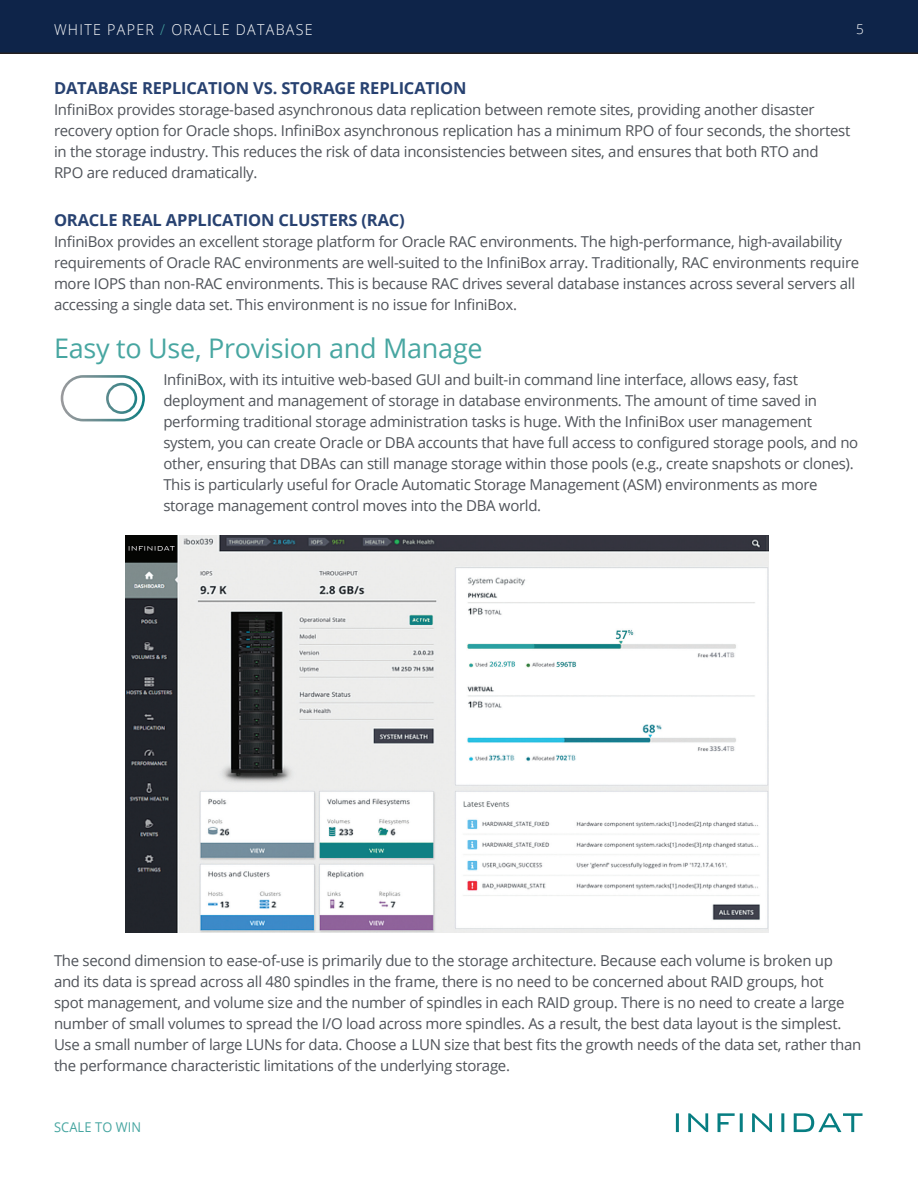
<style>
.page{position:relative;width:918px;height:1188px;background:#fff}
.page>*{position:absolute;margin:0;border:0;box-sizing:border-box;transform-origin:0 0}
.Subhead_klarge_green{font:27px "Open Sans";letter-spacing:-.01em;color:#47a6a1}
.Subhead_Blue{font:700 16.5px "Open Sans";letter-spacing:-.01em;color:#284271}
.Body_10pt_14pt_lead{font:15px/21px "Open Sans";letter-spacing:-.02em;color:#4f5359}
.t1{font:300 15px "Open Sans";letter-spacing:.09em;color:#fff;scale:.95 1}
.t2{font:13.5px "Open Sans";letter-spacing:.01em;color:#47a6a1;scale:.95 1}
.t3{font:300 13.5px "Open Sans";color:#fff}
.t4{font:8.7px "Myriad Pro";color:#231f20}
.s1{color:#47a6a1}
</style>
<div class="page">
<svg style="left:676px;top:1113px;width:187px;height:19px"></svg>
<div style="left:0;top:0;width:918px;height:54px;background:#0e2449"></div>
<img style="left:125px;top:535px;width:644px;height:397px">
<svg style="left:60px;top:376px;width:85px;height:46px"></svg>
<p class="t1" style="left:54px;top:20px;width:274px">WHITE PAPER <span class="s1">/</span> ORACLE DATABASE</p>
<p class="t3" style="left:856px;top:20px;width:9px">5</p>
<p class="Subhead_Blue" style="left:54px;top:76px;width:414px">DATABASE REPLICATION VS. STORAGE REPLICATION</p>
<p class="Body_10pt_14pt_lead" style="left:54px;top:98px;width:798px">InfiniBox provides storage-based asynchronous data replication between remote sites, providing another disaster recovery option for Oracle shops. InfiniBox asynchronous replication has a minimum RPO of four seconds, the shortest in the storage industry. This reduces the risk of data inconsistencies between sites, and ensures that both RTO and RPO are reduced dramatically.</p>
<p class="Subhead_Blue" style="left:54px;top:208px;width:352px">ORACLE REAL APPLICATION CLUSTERS (RAC)</p>
<p class="Body_10pt_14pt_lead" style="left:54px;top:230px;width:807px">InfiniBox provides an excellent storage platform for Oracle RAC environments. The high-performance, high-availability requirements of Oracle RAC environments are well-suited to the InfiniBox array. Traditionally, RAC environments require more IOPS than non-RAC environments. This is because RAC drives several database instances across several servers all accessing a single data set. This environment is no issue for InfiniBox.</p>
<p class="Subhead_klarge_green" style="left:54px;top:329px;width:430px">Easy to Use, Provision and Manage</p>
<p class="Body_10pt_14pt_lead" style="left:163px;top:369px;width:697px">InfiniBox, with its intuitive web-based GUI and built-in command line interface, allows easy, fast deployment and management of storage in database environments. The amount of time saved in performing traditional storage administration tasks is huge. With the InfiniBox user management system, you can create Oracle or DBA accounts that have full access to configured storage pools, and no other, ensuring that DBAs can still manage storage within those pools (e.g., create snapshots or clones).<br>This is particularly useful for Oracle Automatic Storage Management (ASM) environments as more storage management control moves into the DBA world.</p>
<p class="t4" style="left:188px;top:281px;width:35px">reliability</p>
<p class="Body_10pt_14pt_lead" style="left:54px;top:950px;width:809px">The second dimension to ease-of-use is primarily due to the storage architecture. Because each volume is broken up and its data is spread across all 480 spindles in the frame, there is no need to be concerned about RAID groups, hot<br>spot management, and volume size and the number of spindles in each RAID group. There is no need to create a large number of small volumes to spread the I/O load across more spindles. As a result, the best data layout is the simplest.<br>Use a small number of large LUNs for data. Choose a LUN size that best fits the growth needs of the data set, rather than the performance characteristic limitations of the underlying storage.</p>
<p class="t2" style="left:54px;top:1118px;width:93px">SCALE TO WIN</p>
</div>
